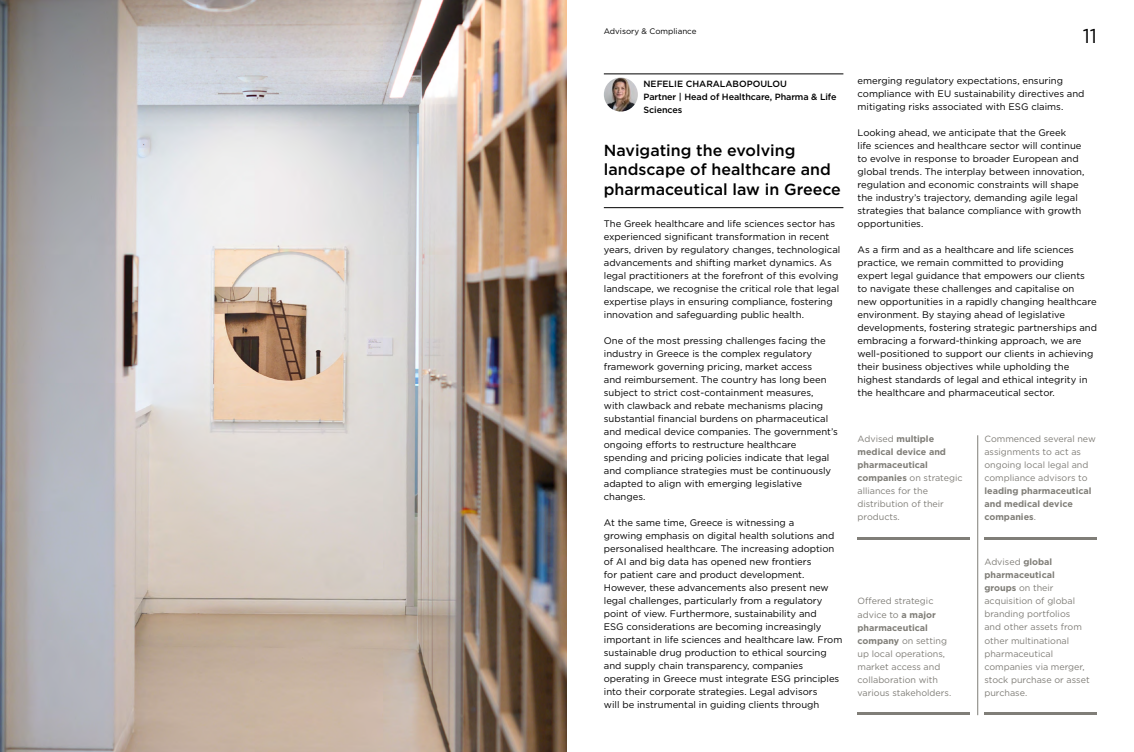
<style>
.page{position:relative;width:1134px;height:752px;background:#fff}
.page>*{position:absolute;margin:0;border:0;box-sizing:border-box;transform-origin:0 0}
.t1{font:20px "Gotham";color:#000}
.t2{font:500 16px/19.5px "Gotham";color:#000}
.t3{font:9.5px/13px "Gotham";color:#000}
.t4{font:9px/13px "Gotham";color:#807e78}
.t5{font:500 9px/13px "Gotham";letter-spacing:-.01em;color:#000}
.t6{font:700 9px/13px "Gotham";color:#807e78}
.t7{font:8px "Gotham";color:#000}
.s1{font-weight:700}
.s2{font-weight:400}
</style>
<div class="page">
<img style="left:0;top:0;width:567px;height:751px">
<hr style="left:604px;top:73px;width:239px;height:1px;background:#000">
<hr style="left:604px;top:207px;width:239px;height:1px;background:#000">
<img style="left:604px;top:77px;width:34px;height:34px;border-radius:17px">
<hr style="left:857px;top:712px;width:113px;height:2px;background:#807e78">
<hr style="left:977px;top:435px;width:1px;height:279px;background:#807e78">
<hr style="left:984px;top:712px;width:113px;height:2px;background:#807e78">
<hr style="left:857px;top:536px;width:113px;height:3px;background:#807e78">
<hr style="left:984px;top:536px;width:113px;height:3px;background:#807e78">
<p class="t7" style="left:604px;top:26px;width:94px">Advisory &amp; Compliance</p>
<p class="t5" style="left:643px;top:77px;width:195px">NEFELIE CHARALABOPOULOU<br>Partner | Head of Healthcare, Pharma &amp; Life<br>Sciences</p>
<h2 class="t2" style="left:604px;top:140px;width:239px">Navigating the evolving landscape of healthcare and pharmaceutical law in Greece</h2>
<p class="t3" style="left:604px;top:217px;width:238px">The Greek healthcare and life sciences sector has experienced significant transformation in recent years, driven by regulatory changes, technological advancements and shifting market dynamics. As legal practitioners at the forefront of this evolving landscape, we recognise the critical role that legal expertise plays in ensuring compliance, fostering innovation and safeguarding public health.</p>
<p class="t3" style="left:604px;top:334px;width:236px">One of the most pressing challenges facing the industry in Greece is the complex regulatory framework governing pricing, market access<br>and reimbursement. The country has long been subject to strict cost-containment measures,<br>with clawback and rebate mechanisms placing substantial financial burdens on pharmaceutical and medical device companies. The government’s ongoing efforts to restructure healthcare spending and pricing policies indicate that legal and compliance strategies must be continuously adapted to align with emerging legislative changes.</p>
<p class="t3" style="left:604px;top:516px;width:240px">At the same time, Greece is witnessing a<br>growing emphasis on digital health solutions and personalised healthcare. The increasing adoption of AI and big data has opened new frontiers<br>for patient care and product development.<br>However, these advancements also present new legal challenges, particularly from a regulatory point of view. Furthermore, sustainability and<br>ESG considerations are becoming increasingly important in life sciences and healthcare law. From sustainable drug production to ethical sourcing and supply chain transparency, companies operating in Greece must integrate ESG principles into their corporate strategies. Legal advisors<br>will be instrumental in guiding clients through</p>
<h1 class="t1" style="left:1083px;top:23px;width:16px">11</h1>
<p class="t3" style="left:857px;top:74px;width:228px">emerging regulatory expectations, ensuring compliance with EU sustainability directives and mitigating risks associated with ESG claims.</p>
<p class="t3" style="left:857px;top:126px;width:228px">Looking ahead, we anticipate that the Greek<br>life sciences and healthcare sector will continue to evolve in response to broader European and global trends. The interplay between innovation, regulation and economic constraints will shape the industry’s trajectory, demanding agile legal strategies that balance compliance with growth opportunities.</p>
<p class="t3" style="left:857px;top:243px;width:241px">As a firm and as a healthcare and life sciences practice, we remain committed to providing<br>expert legal guidance that empowers our clients to navigate these challenges and capitalise on<br>new opportunities in a rapidly changing healthcare environment. By staying ahead of legislative developments, fostering strategic partnerships and embracing a forward-thinking approach, we are well-positioned to support our clients in achieving their business objectives while upholding the highest standards of legal and ethical integrity in the healthcare and pharmaceutical sector.</p>
<p class="t4" style="left:857px;top:431px;width:106px">Advised <span class="s1">multiple medical device and pharmaceutical companies</span> on strategic alliances for the distribution of their products.</p>
<p class="t4" style="left:984px;top:431px;width:113px">Commenced several new assignments to act as ongoing local legal and compliance advisors to</p>
<p class="t6" style="left:984px;top:484px;width:109px">leading pharmaceutical and medical device companies<span class="s2">.</span></p>
<p class="t4" style="left:857px;top:594px;width:95px">Offered strategic advice to <span class="s1">a major pharmaceutical company</span> on setting up local operations, market access and collaboration with various stakeholders.</p>
<p class="t4" style="left:984px;top:555px;width:107px">Advised <span class="s1">global pharmaceutical<br>groups</span> on their acquisition of global branding portfolios<br>and other assets from other multinational pharmaceutical companies via merger, stock purchase or asset purchase.</p>
</div>
